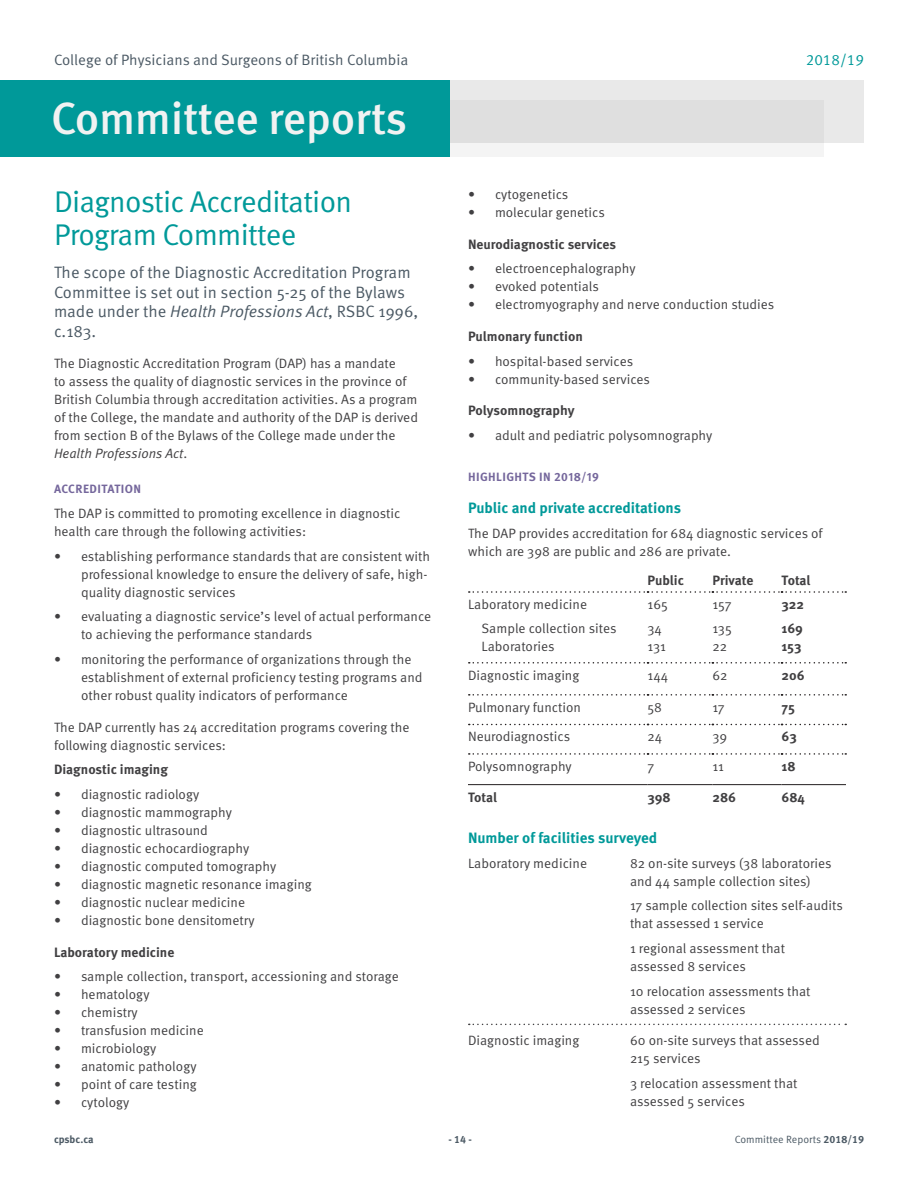
<style>
.page{position:relative;width:918px;height:1188px;background:#fff}
.page>*{position:absolute;margin:0;border:0;box-sizing:border-box;transform-origin:0 0}
.t1{font:500 45px "Meta OT";letter-spacing:-.01em;color:#f1f2f2}
.Committee_Heading{font:30px/33px "Meta OT Norm";letter-spacing:-.025em;color:#099}
.Committee_Descriptio{font:16.5px/19.5px "Meta OT Norm";color:#4b5964}
.Committee_2nd_Subhea{font:700 15px "Meta OT";color:#099}
.t2{font:15px "Meta OT Norm";color:#4b5964}
.t3{font:15px "Meta OT Norm";color:#099}
.Paragraph_rule_separ{font:13.5px/18px "Meta OT Norm";color:#414042}
.t4{font:700 13.5px/18px "Meta OT";color:#414042}
.Committee_Subheading{font:700 12px "Meta OT";letter-spacing:.035em;color:#75679c}
.t5{font:10.5px "Meta OT Norm";color:#4b5964}
.t6{font:700 10.5px "Meta OT";letter-spacing:-.01em;color:#4b5964}
.s1{font-family:"Meta OT Norm Ita"}
.s2{font-family:"Meta OT";font-weight:700}
</style>
<div class="page">
<div style="left:450px;top:80px;width:414px;height:63px;background:#e9e9e9"></div>
<div style="left:450px;top:100px;width:373px;height:57px;background:linear-gradient(to bottom,#d8d8d8,#efefef)"></div>
<div style="left:0;top:80px;width:450px;height:77px;background:#099"></div>
<svg style="left:469px;top:1024px;width:377px;height:1px"></svg>
<svg style="left:469px;top:591px;width:377px;height:2px"></svg>
<svg style="left:469px;top:662px;width:377px;height:2px"></svg>
<svg style="left:469px;top:694px;width:377px;height:2px"></svg>
<svg style="left:469px;top:724px;width:377px;height:1px"></svg>
<svg style="left:469px;top:753px;width:377px;height:2px"></svg>
<hr style="left:468px;top:784px;width:180px;height:1px;background:#231f20">
<hr style="left:648px;top:784px;width:64px;height:1px;background:#231f20">
<hr style="left:712px;top:784px;width:70px;height:1px;background:#231f20">
<hr style="left:782px;top:784px;width:64px;height:1px;background:#231f20">
<p class="t2" style="left:54px;top:51px;width:356px">College of Physicians and Surgeons of British Columbia</p>
<p class="t3" style="left:806px;top:51px;width:60px">2018/19</p>
<h1 class="t1" style="left:51px;top:90px;width:358px">Committee reports</h1>
<p class="Committee_Heading" style="left:54px;top:186px;width:300px">Diagnostic Accreditation<br>Program Committee</p>
<p class="Committee_Descriptio" style="left:54px;top:263px;width:366px">The scope of the Diagnostic Accreditation Program Committee is set out in section 5-25 of the Bylaws made under the <span class="s1">Health Professions Act</span>, RSBC 1996, c.183.</p>
<p class="Paragraph_rule_separ" style="left:54px;top:355px;width:366px">The Diagnostic Accreditation Program (DAP) has a mandate<br>to assess the quality of diagnostic services in the province of British Columbia through accreditation activities. As a program of the College, the mandate and authority of the DAP is derived from section B of the Bylaws of the College made under the <span class="s1">Health Professions Act</span>.</p>
<p class="Committee_Subheading" style="left:54px;top:481px;width:89px">ACCREDITATION</p>
<p class="Paragraph_rule_separ" style="left:54px;top:504px;width:348px">The DAP is committed to promoting excellence in diagnostic health care through the following activities:</p>
<p class="Paragraph_rule_separ" style="left:81px;top:547px;width:351px;text-indent:-27px">• establishing performance standards that are consistent with professional knowledge to ensure the delivery of safe, high&shy;quality diagnostic services</p>
<p class="Paragraph_rule_separ" style="left:81px;top:608px;width:352px;text-indent:-27px">• evaluating a diagnostic service’s level of actual performance to achieving the performance standards</p>
<p class="Paragraph_rule_separ" style="left:81px;top:651px;width:343px;text-indent:-27px">• monitoring the performance of organizations through the establishment of external proficiency testing programs and other robust quality indicators of performance</p>
<p class="Paragraph_rule_separ" style="left:54px;top:718px;width:357px">The DAP currently has 24 accreditation programs covering the following diagnostic services:</p>
<p class="t4" style="left:54px;top:761px;width:116px">Diagnostic imaging</p>
<p class="Paragraph_rule_separ" style="left:54px;top:786px;width:147px">• diagnostic radiology</p>
<p class="Paragraph_rule_separ" style="left:54px;top:804px;width:179px">• diagnostic mammography</p>
<p class="Paragraph_rule_separ" style="left:54px;top:822px;width:155px">• diagnostic ultrasound</p>
<p class="Paragraph_rule_separ" style="left:54px;top:840px;width:197px">• diagnostic echocardiography</p>
<p class="Paragraph_rule_separ" style="left:54px;top:858px;width:224px">• diagnostic computed tomography</p>
<p class="Paragraph_rule_separ" style="left:54px;top:876px;width:259px">• diagnostic magnetic resonance imaging</p>
<p class="Paragraph_rule_separ" style="left:54px;top:894px;width:193px">• diagnostic nuclear medicine</p>
<p class="Paragraph_rule_separ" style="left:54px;top:912px;width:202px">• diagnostic bone densitometry</p>
<p class="t4" style="left:54px;top:943px;width:122px">Laboratory medicine</p>
<p class="Paragraph_rule_separ" style="left:54px;top:968px;width:346px">• sample collection, transport, accessioning and storage</p>
<p class="Paragraph_rule_separ" style="left:54px;top:986px;width:97px">• hematology</p>
<p class="Paragraph_rule_separ" style="left:54px;top:1004px;width:85px">• chemistry</p>
<p class="Paragraph_rule_separ" style="left:54px;top:1022px;width:151px">• transfusion medicine</p>
<p class="Paragraph_rule_separ" style="left:54px;top:1040px;width:104px">• microbiology</p>
<p class="Paragraph_rule_separ" style="left:54px;top:1058px;width:144px">• anatomic pathology</p>
<p class="Paragraph_rule_separ" style="left:54px;top:1076px;width:144px">• point of care testing</p>
<p class="Paragraph_rule_separ" style="left:54px;top:1094px;width:77px">• cytology</p>
<p class="Paragraph_rule_separ" style="left:468px;top:186px;width:102px">• cytogenetics</p>
<p class="Paragraph_rule_separ" style="left:468px;top:204px;width:138px">• molecular genetics</p>
<p class="t4" style="left:468px;top:235px;width:150px">Neurodiagnostic services</p>
<p class="Paragraph_rule_separ" style="left:468px;top:260px;width:169px">• electroencephalography</p>
<p class="Paragraph_rule_separ" style="left:468px;top:278px;width:133px">• evoked potentials</p>
<p class="Paragraph_rule_separ" style="left:468px;top:296px;width:308px">• electromyography and nerve conduction studies</p>
<p class="t4" style="left:468px;top:327px;width:116px">Pulmonary function</p>
<p class="Paragraph_rule_separ" style="left:468px;top:352px;width:167px">• hospital-based services</p>
<p class="Paragraph_rule_separ" style="left:468px;top:370px;width:183px">• community-based services</p>
<p class="t4" style="left:468px;top:402px;width:108px">Polysomnography</p>
<p class="Paragraph_rule_separ" style="left:468px;top:426px;width:246px">• adult and pediatric polysomnography</p>
<p class="Committee_Subheading" style="left:468px;top:470px;width:132px">HIGHLIGHTS IN 2018/19</p>
<p class="Committee_2nd_Subhea" style="left:468px;top:498px;width:215px">Public and private accreditations</p>
<p class="Paragraph_rule_separ" style="left:468px;top:524px;width:356px">The DAP provides accreditation for 684 diagnostic services of which are 398 are public and 286 are private.</p>
<p class="t4" style="left:648px;top:572px;width:38px">Public</p>
<p class="t4" style="left:712px;top:572px;width:43px">Private</p>
<p class="t4" style="left:782px;top:572px;width:30px">Total</p>
<p class="Paragraph_rule_separ" style="left:468px;top:595px;width:121px">Laboratory medicine</p>
<p class="Paragraph_rule_separ" style="left:648px;top:595px;width:22px">165</p>
<p class="Paragraph_rule_separ" style="left:712px;top:595px;width:21px">157</p>
<p class="t4" style="left:782px;top:595px;width:24px">322</p>
<p class="Paragraph_rule_separ" style="left:482px;top:619px;width:136px">Sample collection sites</p>
<p class="Paragraph_rule_separ" style="left:482px;top:637px;width:75px">Laboratories</p>
<p class="t4" style="left:782px;top:619px;width:23px">169<br>153</p>
<p class="Paragraph_rule_separ" style="left:648px;top:619px;width:20px">34<br>131</p>
<p class="Paragraph_rule_separ" style="left:712px;top:619px;width:21px">135</p>
<p class="Paragraph_rule_separ" style="left:712px;top:637px;width:16px">22</p>
<p class="Paragraph_rule_separ" style="left:468px;top:666px;width:113px">Diagnostic imaging</p>
<p class="Paragraph_rule_separ" style="left:648px;top:666px;width:22px">144</p>
<p class="Paragraph_rule_separ" style="left:712px;top:666px;width:17px">62</p>
<p class="t4" style="left:782px;top:666px;width:25px">206</p>
<p class="Paragraph_rule_separ" style="left:468px;top:698px;width:115px">Pulmonary function</p>
<p class="Paragraph_rule_separ" style="left:648px;top:698px;width:16px">58</p>
<p class="Paragraph_rule_separ" style="left:712px;top:698px;width:14px">17</p>
<p class="t4" style="left:782px;top:698px;width:15px">75</p>
<p class="Paragraph_rule_separ" style="left:468px;top:728px;width:104px">Neurodiagnostics</p>
<p class="Paragraph_rule_separ" style="left:648px;top:728px;width:16px">24</p>
<p class="Paragraph_rule_separ" style="left:712px;top:728px;width:16px">39</p>
<p class="t4" style="left:782px;top:728px;width:17px">63</p>
<p class="Paragraph_rule_separ" style="left:468px;top:757px;width:105px">Polysomnography</p>
<p class="Paragraph_rule_separ" style="left:648px;top:757px;width:8px">7</p>
<p class="Paragraph_rule_separ" style="left:712px;top:757px;width:13px">11</p>
<p class="t4" style="left:782px;top:757px;width:16px">18</p>
<p class="t4" style="left:468px;top:788px;width:30px">Total</p>
<p class="t4" style="left:648px;top:788px;width:25px">398</p>
<p class="t4" style="left:712px;top:788px;width:25px">286</p>
<p class="t4" style="left:782px;top:788px;width:25px">684</p>
<p class="Committee_2nd_Subhea" style="left:468px;top:828px;width:191px">Number of facilities surveyed</p>
<p class="Paragraph_rule_separ" style="left:468px;top:854px;width:121px">Laboratory medicine</p>
<p class="Paragraph_rule_separ" style="left:630px;top:854px;width:203px">82 on-site surveys (38 laboratories and 44 sample collection sites)</p>
<p class="Paragraph_rule_separ" style="left:630px;top:897px;width:214px">17 sample collection sites self-audits that assessed 1 service</p>
<p class="Paragraph_rule_separ" style="left:630px;top:940px;width:157px">1 regional assessment that assessed 8 services</p>
<p class="Paragraph_rule_separ" style="left:630px;top:982px;width:182px">10 relocation assessments that assessed 2 services</p>
<p class="Paragraph_rule_separ" style="left:468px;top:1032px;width:113px">Diagnostic imaging</p>
<p class="Paragraph_rule_separ" style="left:630px;top:1032px;width:191px">60 on-site surveys that assessed<br>215 services</p>
<p class="Paragraph_rule_separ" style="left:630px;top:1075px;width:169px">3 relocation assessment that assessed 5 services</p>
<p class="t6" style="left:54px;top:1133px;width:41px">cpsbc.ca</p>
<p class="t6" style="left:448px;top:1133px;width:25px">- 14 -</p>
<p class="t5" style="left:735px;top:1133px;width:131px">Committee Reports <span class="s2">2018/19</span></p>
</div>
